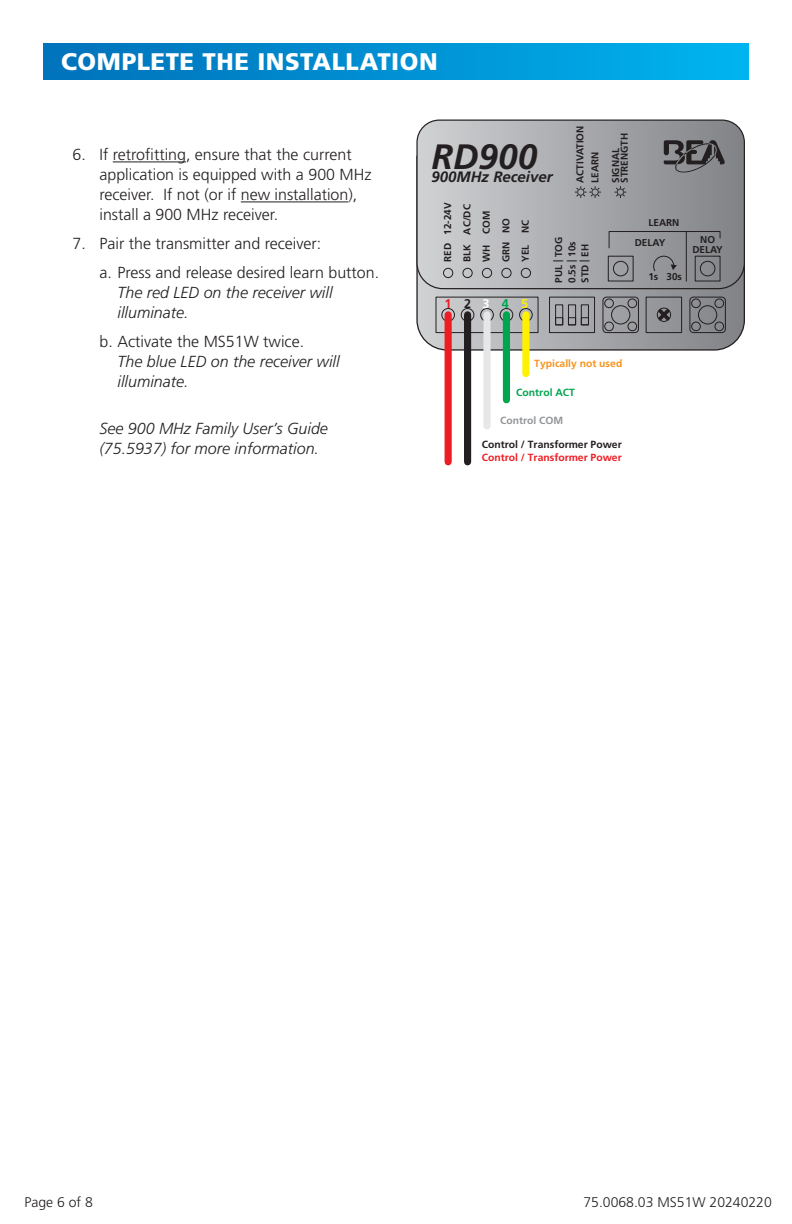
<style>
.page{position:relative;width:792px;height:1224px;background:#fff}
.page>*{position:absolute;margin:0;border:0;box-sizing:border-box;transform-origin:0 0}
.t1{font:italic 700 35.2px "Frutiger LT Std";color:#231f20}
.t2{font:900 24px "Frutiger LT Std";letter-spacing:.02em;color:#fff}
.t3{font:italic 300 16px/20px "Frutiger LT Std";color:#231f20}
.t4{font:300 16px/20px "Frutiger LT Std";color:#231f20}
.t5{font:italic 700 15px "Frutiger LT Std";color:#231f20}
.t6{font:300 14px "Frutiger LT Std";color:#231f20}
.t7{font:700 12.6px "Frutiger LT Std";letter-spacing:.975em;color:#ee1d23}
.t8{font:700 10.4px/13px "Frutiger LT Std";color:#231f20}
.t9{font:700 10.4px "Frutiger LT Std";color:#f7931d}
.t10{font:700 10.4px "Frutiger LT Std";color:#00a54f}
.t11{font:700 10.4px "Frutiger LT Std";color:#939598}
.t12{font:700 10px/19.4px "Frutiger LT Std";color:#231f20}
.s1{font-style:normal}
.s2{color:#231f20}
.s3{color:#fff}
.s4{color:#00a54f}
.s5{color:#fff101}
.s6{color:#ee1d23}
</style>
<div class="page">
<div style="left:43px;top:43px;width:706px;height:36px;background:linear-gradient(to right,#0070ba,#00b3ee)"></div>
<hr style="left:113px;top:162px;width:73px;height:1px;background:#231f20">
<hr style="left:241px;top:202px;width:107px;height:1px;background:#231f20">
<svg style="left:416px;top:290px;width:329px;height:61px;background:#a3a4a6"></svg>
<svg style="left:416px;top:119px;width:329px;height:171px;background:#a8a9ac"></svg>
<div style="left:689px;top:297px;width:37px;height:36px;border:1px solid #231f20;border-radius:4px"></div>
<div style="left:698px;top:305px;width:19px;height:19px;border:1px solid #231f20;border-radius:50%"></div>
<div style="left:714px;top:299px;width:10px;height:9px;border:1px solid #231f20;border-radius:50%"></div>
<div style="left:691px;top:299px;width:10px;height:9px;border:1px solid #231f20;border-radius:50%"></div>
<div style="left:714px;top:322px;width:10px;height:9px;border:1px solid #231f20;border-radius:50%"></div>
<div style="left:691px;top:322px;width:10px;height:9px;border:1px solid #231f20;border-radius:50%"></div>
<div style="left:603px;top:297px;width:36px;height:36px;border:1px solid #231f20;border-radius:4px"></div>
<div style="left:611px;top:305px;width:19px;height:19px;border:1px solid #231f20;border-radius:50%"></div>
<div style="left:628px;top:299px;width:9px;height:9px;border:1px solid #231f20;border-radius:50%"></div>
<div style="left:604px;top:299px;width:10px;height:9px;border:1px solid #231f20;border-radius:50%"></div>
<div style="left:628px;top:322px;width:9px;height:9px;border:1px solid #231f20;border-radius:50%"></div>
<div style="left:604px;top:322px;width:10px;height:9px;border:1px solid #231f20;border-radius:50%"></div>
<div style="left:646px;top:297px;width:36px;height:36px;border:1px solid #231f20"></div>
<div style="left:549px;top:297px;width:46px;height:36px;border:1px solid #231f20"></div>
<svg style="left:654px;top:305px;width:20px;height:20px"></svg>
<div style="left:555px;top:304px;width:8px;height:21px;border:1px solid #231f20"></div>
<div style="left:568px;top:304px;width:8px;height:21px;border:1px solid #231f20"></div>
<div style="left:581px;top:304px;width:8px;height:21px;border:1px solid #231f20"></div>
<div style="left:555px;top:317px;width:8px;height:8px;border:1px solid #231f20"></div>
<div style="left:568px;top:317px;width:8px;height:8px;border:1px solid #231f20"></div>
<div style="left:581px;top:317px;width:8px;height:8px;border:1px solid #231f20"></div>
<div style="left:436px;top:297px;width:103px;height:36px;border:1px solid #231f20"></div>
<div style="left:441px;top:308px;width:14px;height:14px;border:1px solid #231f20;border-radius:50%"></div>
<div style="left:461px;top:308px;width:13px;height:14px;border:1px solid #231f20;border-radius:50%"></div>
<div style="left:480px;top:308px;width:14px;height:14px;border:1px solid #231f20;border-radius:50%"></div>
<div style="left:500px;top:308px;width:13px;height:14px;border:1px solid #231f20;border-radius:50%"></div>
<div style="left:519px;top:308px;width:14px;height:14px;border:1px solid #231f20;border-radius:50%"></div>
<svg style="left:664px;top:140px;width:61px;height:34px;background:#636365"></svg>
<div style="left:443px;top:268px;width:10px;height:10px;border:1px solid #231f20;border-radius:50%"></div>
<div style="left:463px;top:268px;width:10px;height:10px;border:1px solid #231f20;border-radius:50%"></div>
<div style="left:482px;top:268px;width:10px;height:10px;border:1px solid #231f20;border-radius:50%"></div>
<div style="left:501px;top:268px;width:11px;height:10px;border:1px solid #231f20;border-radius:50%"></div>
<div style="left:521px;top:268px;width:10px;height:10px;border:1px solid #231f20;border-radius:50%"></div>
<hr style="left:686px;top:232px;width:1px;height:49px;background:#231f20">
<svg style="left:653px;top:255px;width:24px;height:17px"></svg>
<svg style="left:575px;top:186px;width:26px;height:12px"></svg>
<svg style="left:615px;top:186px;width:11px;height:12px"></svg>
<div style="left:608px;top:256px;width:26px;height:25px;border:1px solid #231f20"></div>
<div style="left:613px;top:261px;width:15px;height:15px;border:1px solid #231f20;border-radius:50%"></div>
<div style="left:695px;top:256px;width:26px;height:25px;border:1px solid #231f20"></div>
<div style="left:700px;top:261px;width:15px;height:15px;border:1px solid #231f20;border-radius:50%"></div>
<svg style="left:608px;top:231px;width:113px;height:18px;background:#8a8c8f"></svg>
<div style="left:445px;top:315px;width:7px;height:147px;background:#ee1d23"></div>
<div style="left:464px;top:315px;width:7px;height:147px;background:#231f20"></div>
<div style="left:483px;top:315px;width:8px;height:111px;background:#e6e7e9"></div>
<div style="left:503px;top:315px;width:7px;height:85px;background:#00a54f"></div>
<div style="left:522px;top:315px;width:7px;height:59px;background:#fff101"></div>
<p class="t2" style="left:61px;top:47px;width:378px">COMPLETE THE INSTALLATION</p>
<p class="t4" style="left:99px;top:145px;width:274px;text-indent:-27px">6. If retrofitting, ensure that the current application is equipped with a 900 MHz receiver. If not (or if new installation), install a 900 MHz receiver.</p>
<p class="t4" style="left:72px;top:234px;width:250px">7. Pair the transmitter and receiver:</p>
<p class="t3" style="left:117px;top:263px;width:263px;text-indent:-18px"><span class="s1">a. Press and release desired learn button.<br></span>The red LED on the receiver will illuminate.</p>
<p class="t3" style="left:117px;top:332px;width:224px;text-indent:-18px"><span class="s1">b. Activate the MS51W twice.<br></span>The blue LED on the receiver will illuminate.</p>
<p class="t3" style="left:99px;top:419px;width:230px">See 900 MHz Family User’s Guide (75.5937) for more information.</p>
<p class="t12" style="left:573px;top:183px;width:59px;line-height:15px;rotate:-90deg">ACTIVATION<br>LEARN</p>
<p class="t12" style="left:611px;top:183px;width:51px;line-height:8.6px;rotate:-90deg">SIGNAL<br>STRENGTH</p>
<p class="t1" style="left:431px;top:136px;width:107px">RD900</p>
<p class="t5" style="left:431px;top:168px;width:123px">900MHz Receiver</p>
<p class="t12" style="left:457px;top:262px;width:59px;rotate:-90deg">BLK AC/DC<br>WH COM<br>GRN NO<br>YEL NC</p>
<p class="t12" style="left:438px;top:262px;width:61px;rotate:-90deg">RED 12-24V</p>
<p class="t12" style="left:649px;top:213px;width:32px">LEARN</p>
<p class="t12" style="left:566px;top:283px;width:43px;line-height:12.8px;rotate:-90deg">0.5s | 10s<br>STD | EH</p>
<p class="t12" style="left:635px;top:233px;width:32px">DELAY</p>
<p class="t12" style="left:692px;top:235px;width:32px;line-height:9.6px;text-align:center">NO<br>DELAY</p>
<p class="t12" style="left:549px;top:283px;width:47px;rotate:-90deg">PUL | TOG</p>
<p class="t12" style="left:648px;top:267px;width:35px">1s 30s</p>
<p class="t7" style="left:445px;top:296px;width:85px">1<span class="s2">2</span><span class="s3">3</span><span class="s4">4</span><span class="s5">5</span></p>
<p class="t9" style="left:534px;top:358px;width:90px">Typically not used</p>
<p class="t10" style="left:516px;top:386px;width:60px">Control ACT</p>
<p class="t11" style="left:500px;top:414px;width:65px">Control COM</p>
<p class="t8" style="left:482px;top:438px;width:141px">Control / Transformer Power<br><span class="s6">Control / Transformer Power</span></p>
<p class="t6" style="left:24px;top:1194px;width:70px">Page 6 of 8</p>
<p class="t6" style="left:584px;top:1194px;width:190px">75.0068.03 MS51W 20240220</p>
</div>
